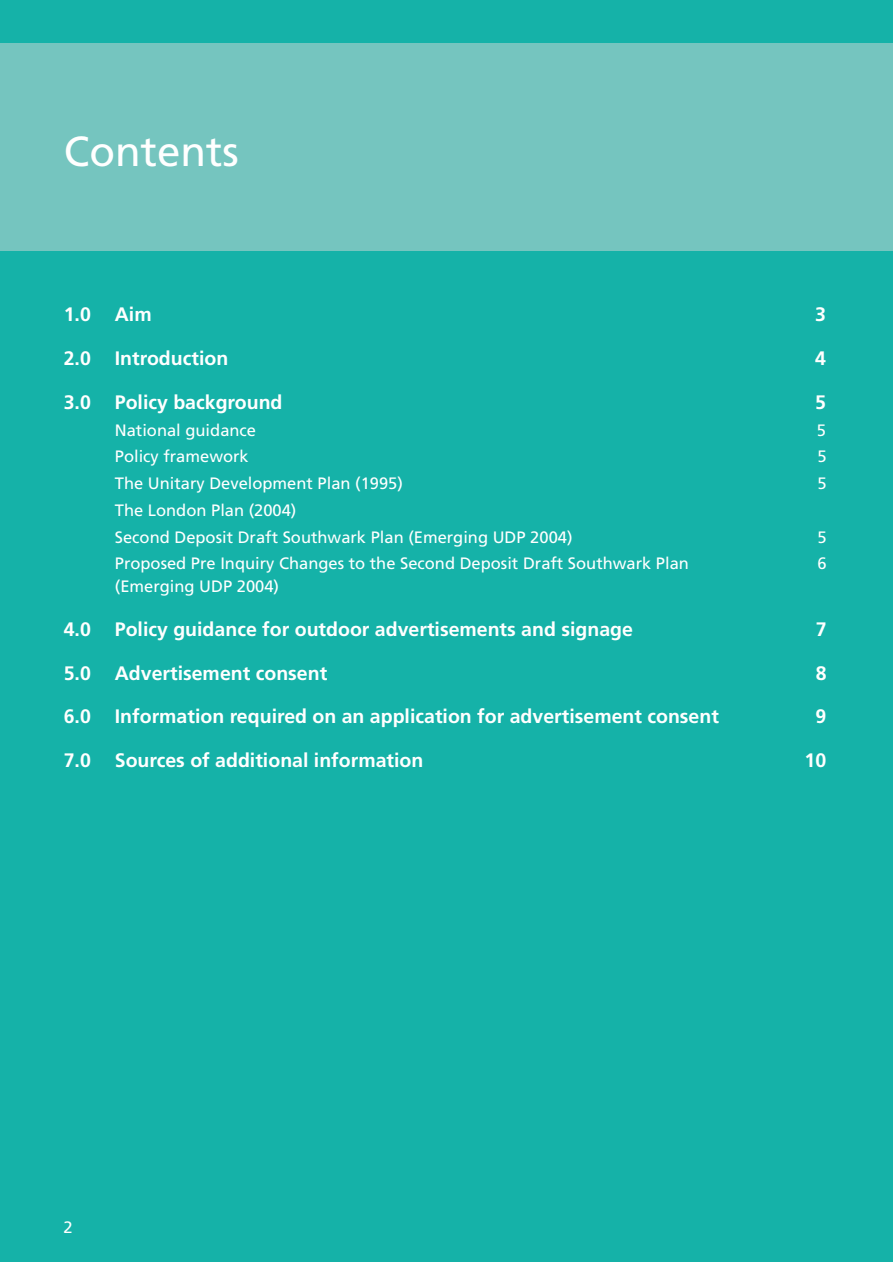
<style>
.page{position:relative;width:893px;height:1262px;background:#fff}
.page>*{position:absolute;margin:0;border:0;box-sizing:border-box;transform-origin:0 0}
.t1{font:42px "Frutiger";color:#fff}
.t2{font:700 19.5px "Frutiger";color:#fff}
.t3{font:16.5px/26.7px "Frutiger";color:#fff}
</style>
<div class="page">
<div style="left:0;top:249px;width:892px;height:1013px;background:#15b2a8"></div>
<div style="left:0;top:40px;width:892px;height:211px;background:#75c5bf"></div>
<div style="left:0;top:0;width:892px;height:43px;background:#15b2a8"></div>
<p class="t1" style="left:64px;top:134px;width:176px">Contents</p>
<p class="t2" style="left:64px;top:307px;width:89px">1.0 Aim</p>
<p class="t2" style="left:815px;top:307px;width:12px">3</p>
<p class="t2" style="left:64px;top:350px;width:166px">2.0 Introduction</p>
<p class="t2" style="left:815px;top:350px;width:12px">4</p>
<p class="t2" style="left:64px;top:394px;width:220px">3.0 Policy background</p>
<p class="t2" style="left:815px;top:394px;width:12px">5</p>
<p class="t3" style="left:115px;top:418px;width:143px">National guidance</p>
<p class="t3" style="left:817px;top:418px;width:11px">5</p>
<p class="t3" style="left:115px;top:444px;width:135px">Policy framework</p>
<p class="t3" style="left:817px;top:444px;width:11px">5</p>
<p class="t3" style="left:115px;top:471px;width:289px">The Unitary Development Plan (1995)</p>
<p class="t3" style="left:817px;top:471px;width:11px">5</p>
<p class="t3" style="left:115px;top:498px;width:459px">The London Plan (2004)<br>Second Deposit Draft Southwark Plan (Emerging UDP 2004)</p>
<p class="t3" style="left:817px;top:525px;width:11px">5</p>
<p class="t3" style="left:115px;top:551px;width:575px">Proposed Pre Inquiry Changes to the Second Deposit Draft Southwark Plan</p>
<p class="t3" style="left:817px;top:551px;width:11px">6</p>
<p class="t3" style="left:115px;top:574px;width:166px">(Emerging UDP 2004)</p>
<p class="t2" style="left:64px;top:621px;width:570px">4.0 Policy guidance for outdoor advertisements and signage</p>
<p class="t2" style="left:815px;top:621px;width:12px">7</p>
<p class="t2" style="left:64px;top:665px;width:265px">5.0 Advertisement consent</p>
<p class="t2" style="left:815px;top:665px;width:12px">8</p>
<p class="t2" style="left:64px;top:708px;width:656px">6.0 Information required on an application for advertisement consent</p>
<p class="t2" style="left:815px;top:708px;width:12px">9</p>
<p class="t2" style="left:64px;top:752px;width:361px">7.0 Sources of additional information</p>
<p class="t2" style="left:804px;top:752px;width:23px">10</p>
<p class="t3" style="left:64px;top:1215px;width:11px">2</p>
</div>
